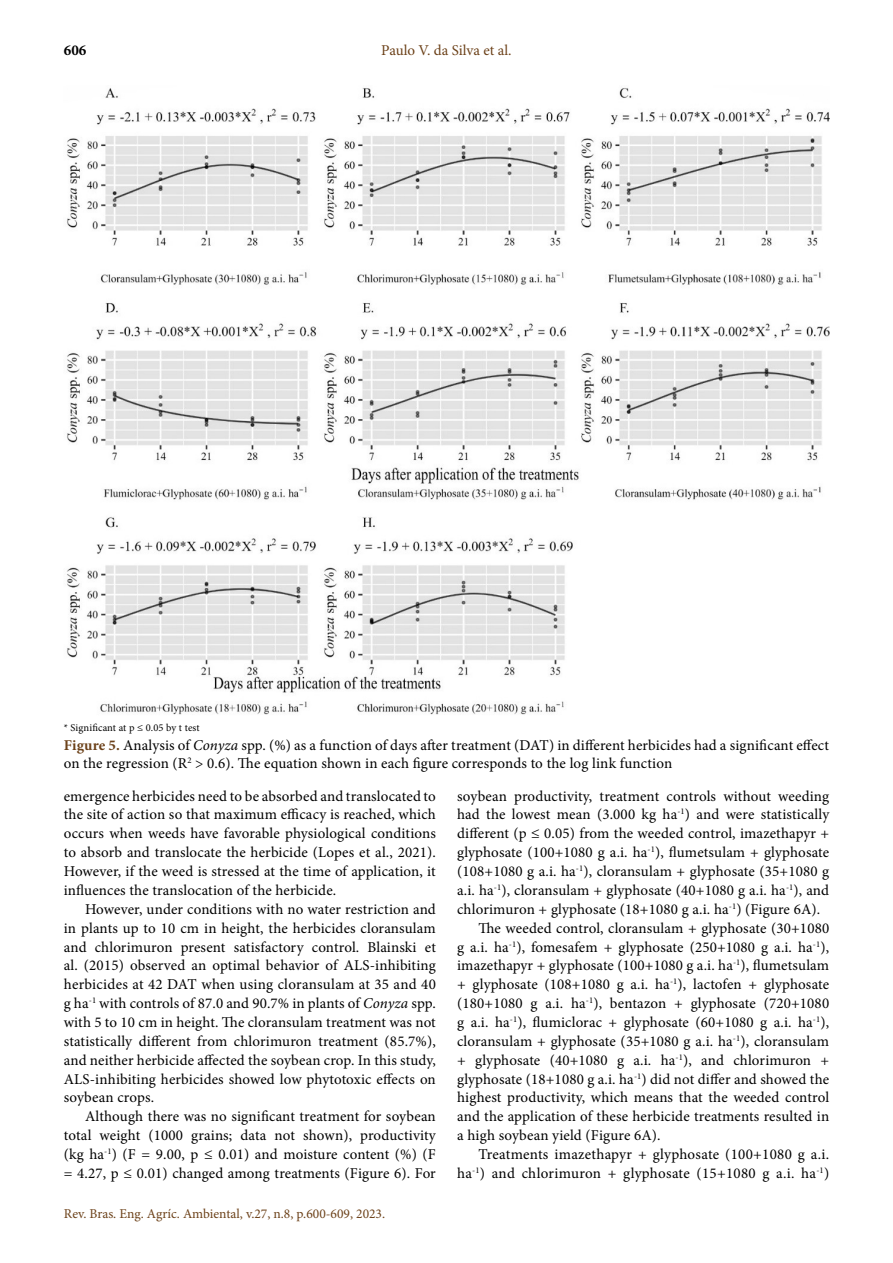
<style>
.page{position:relative;width:893px;height:1263px;background:#fff}
.page>*{position:absolute;margin:0;border:0;box-sizing:border-box;transform-origin:0 0}
.t1{font:15px/18.9px "Minion Pro";letter-spacing:.01em;color:#000;text-align:justify}
.t2{font:15px "Minion Pro";color:#6c4119}
.t3{font:700 15px "Minion Pro";color:#000}
.t4{font:13.5px "Minion Pro";color:#6c4119}
.t5{font:10.5px "Minion Pro";letter-spacing:.01em;color:#000}
.s1{font-weight:700;color:#6c4119}
.s2{font-style:italic}
</style>
<div class="page">
<img style="left:67px;top:88px;width:762px;height:627px">
<p class="t3" style="left:64px;top:40px;width:24px">606</p>
<p class="t2" style="left:381px;top:40px;width:132px">Paulo V. da Silva et al.</p>
<p class="t5" style="left:64px;top:720px;width:137px">* Significant at p ≤ 0.05 by t test</p>
<p class="t1" style="left:64px;top:735px;width:767px"><span class="s1">Figure 5.</span> Analysis of <span class="s2">Conyza</span> spp. (%) as a function of days after treatment (DAT) in different herbicides had a significant effect on the regression (R<sup>2</sup> &gt; 0.6). The equation shown in each figure corresponds to the log link function</p>
<p class="t1" style="left:64px;top:786px;width:374px">emergence herbicides need to be absorbed and translocated to the site of action so that maximum efficacy is reached, which occurs when weeds have favorable physiological conditions to absorb and translocate the herbicide (Lopes et al., 2021).<br>However, if the weed is stressed at the time of application, it influences the translocation of the herbicide.</p>
<p class="t1" style="left:64px;top:900px;width:374px;text-indent:21px">However, under conditions with no water restriction and in plants up to 10 cm in height, the herbicides cloransulam and chlorimuron present satisfactory control. Blainski et al. (2015) observed an optimal behavior of ALS-inhibiting herbicides at 42 DAT when using cloransulam at 35 and 40 g ha<sup>-1</sup> with controls of 87.0 and 90.7% in plants of <span class="s2">Conyza</span> spp. with 5 to 10 cm in height. The cloransulam treatment was not statistically different from chlorimuron treatment (85.7%), and neither herbicide affected the soybean crop. In this study, ALS-inhibiting herbicides showed low phytotoxic effects on soybean crops.</p>
<p class="t1" style="left:64px;top:1107px;width:374px;text-indent:21px">Although there was no significant treatment for soybean total weight (1000 grains; data not shown), productivity (kg ha<sup>-1</sup>) (F = 9.00, p ≤ 0.01) and moisture content (%) (F = 4.27, p ≤ 0.01) changed among treatments (Figure 6). For</p>
<p class="t1" style="left:457px;top:786px;width:374px">soybean productivity, treatment controls without weeding</p>
<p class="t1" style="left:457px;top:805px;width:374px">had the lowest mean (3.000 kg ha<sup>-1</sup>) and were statistically</p>
<p class="t1" style="left:457px;top:824px;width:374px">different (p ≤ 0.05) from the weeded control, imazethapyr +</p>
<p class="t1" style="left:457px;top:843px;width:374px">glyphosate (100+1080 g a.i. ha<sup>-1</sup>), flumetsulam + glyphosate</p>
<p class="t1" style="left:457px;top:862px;width:374px">(108+1080 g a.i. ha<sup>-1</sup>), cloransulam + glyphosate (35+1080 g</p>
<p class="t1" style="left:457px;top:881px;width:374px">a.i. ha<sup>-1</sup>), cloransulam + glyphosate (40+1080 g a.i. ha<sup>-1</sup>), and</p>
<p class="t1" style="left:457px;top:899px;width:365px">chlorimuron + glyphosate (18+1080 g a.i. ha<sup>-1</sup>) (Figure 6A).</p>
<p class="t1" style="left:478px;top:918px;width:352px">The weeded control, cloransulam + glyphosate (30+1080</p>
<p class="t1" style="left:457px;top:937px;width:374px">g a.i. ha<sup>-1</sup>), fomesafem + glyphosate (250+1080 g a.i. ha<sup>-1</sup>),</p>
<p class="t1" style="left:457px;top:956px;width:374px">imazethapyr + glyphosate (100+1080 g a.i. ha<sup>-1</sup>), flumetsulam</p>
<p class="t1" style="left:457px;top:975px;width:374px">+ glyphosate (108+1080 g a.i. ha<sup>-1</sup>), lactofen + glyphosate</p>
<p class="t1" style="left:457px;top:994px;width:374px">(180+1080 g a.i. ha<sup>-1</sup>), bentazon + glyphosate (720+1080</p>
<p class="t1" style="left:457px;top:1013px;width:374px">g a.i. ha<sup>-1</sup>), flumiclorac + glyphosate (60+1080 g a.i. ha<sup>-1</sup>),</p>
<p class="t1" style="left:457px;top:1032px;width:374px">cloransulam + glyphosate (35+1080 g a.i. ha<sup>-1</sup>), cloransulam</p>
<p class="t1" style="left:457px;top:1050px;width:374px">+ glyphosate (40+1080 g a.i. ha<sup>-1</sup>), and chlorimuron +</p>
<p class="t1" style="left:457px;top:1069px;width:374px">glyphosate (18+1080 g a.i. ha<sup>-1</sup>) did not differ and showed the</p>
<p class="t1" style="left:457px;top:1088px;width:374px">highest productivity, which means that the weeded control</p>
<p class="t1" style="left:457px;top:1107px;width:374px">and the application of these herbicide treatments resulted in</p>
<p class="t1" style="left:457px;top:1126px;width:205px">a high soybean yield (Figure 6A).</p>
<p class="t1" style="left:478px;top:1145px;width:352px">Treatments imazethapyr + glyphosate (100+1080 g a.i.</p>
<p class="t1" style="left:457px;top:1164px;width:374px">ha<sup>-1</sup>) and chlorimuron + glyphosate (15+1080 g a.i. ha<sup>-1</sup>)</p>
<p class="t4" style="left:64px;top:1204px;width:323px">Rev. Bras. Eng. Agríc. Ambiental, v.27, n.8, p.600-609, 2023.</p>
</div>
